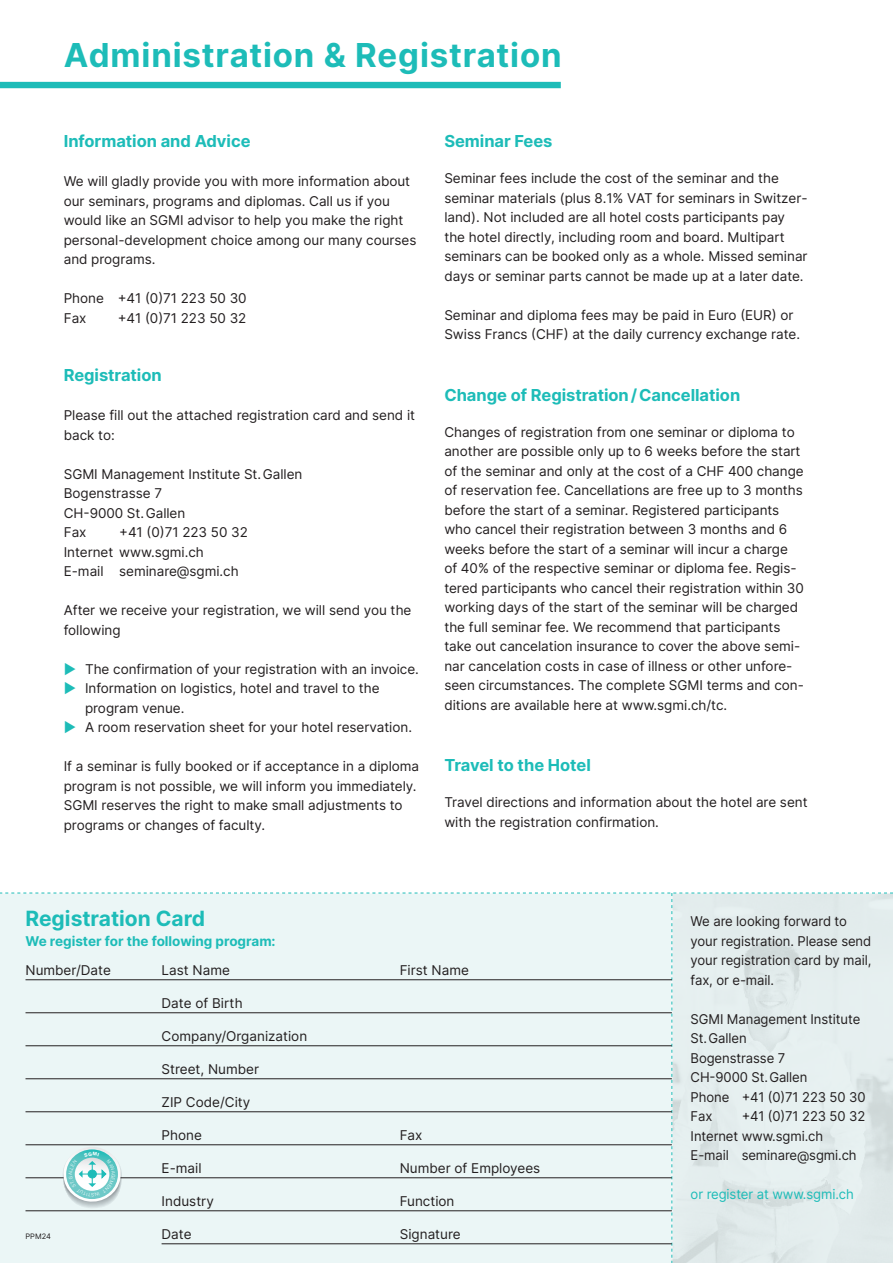
<style>
.page{position:relative;width:893px;height:1263px;background:#fff}
.page>*{position:absolute;margin:0;border:0;box-sizing:border-box;transform-origin:0 0}
.t1{font:700 33px "Inter";letter-spacing:.025em;color:#1dbcb8}
.t2{font:700 21px "Inter";color:#1dbcb8}
.t3{font:700 16.5px "Inter";letter-spacing:-.005em;color:#1dbcb8}
.t4{font:13.5px/19.5px "Inter";letter-spacing:-.005em;color:#231f20}
.t5{font:700 13.5px "Inter";color:#1dbcb8}
.t6{font:13.5px "Inter";letter-spacing:-.01em;color:#1dbcb8}
.t7{font:7.5px "Inter";color:#231f20}
.t8{font:300 4.8px "Akzidenz Grotesk";color:#fff;scale:.96 1}
.s1{color:#1dbcb8}
.s2{font-style:inherit}
</style>
<div class="page">
<div style="left:0;top:82px;width:561px;height:6px;background:#1dbcb8"></div>
<svg style="left:0;top:893px;width:893px;height:370px;background:#e4efef"></svg>
<h1 class="t1" style="left:64px;top:31px;width:499px">Administration &amp; Registration</h1>
<p class="t3" style="left:64px;top:129px;width:188px">Information and Advice</p>
<p class="t4" style="left:64px;top:171px;width:354px">We will gladly provide you with more information about our seminars, programs and diplomas. Call us if you would like an SGMI advisor to help you make the right personal-development choice among our many courses and programs.</p>
<p class="t4" style="left:64px;top:288px;width:184px">Phone +41 (0)71 223 50 30<br>Fax</p>
<p class="t4" style="left:118px;top:308px;width:130px">+41 (0)71 223 50 32</p>
<p class="t3" style="left:64px;top:363px;width:99px">Registration</p>
<p class="t4" style="left:64px;top:405px;width:353px">Please fill out the attached registration card and send it back to:</p>
<p class="t4" style="left:64px;top:464px;width:240px">SGMI Management Institute St.Gallen<br>Bogenstrasse 7<br>CH-9000 St.Gallen<br>Fax</p>
<p class="t4" style="left:64px;top:522px;width:186px;text-indent:55px">+41 (0)71 223 50 32<br>Internet www.sgmi.ch<br>E-mail seminare@sgmi.ch</p>
<p class="t4" style="left:64px;top:600px;width:349px">After we receive your registration, we will send you the following</p>
<p class="t4" style="left:64px;top:659px;width:357px"><span class="s1">▶</span> The confirmation of your registration with an invoice.</p>
<p class="t4" style="left:64px;top:678px;width:317px"><span class="s1">▶</span> Information on logistics, hotel and travel to the</p>
<p class="t4" style="left:85px;top:698px;width:101px">program venue.</p>
<p class="t4" style="left:64px;top:717px;width:350px"><span class="s1">▶</span> A room reservation sheet for your hotel reservation.</p>
<p class="t4" style="left:64px;top:756px;width:357px">If a seminar is fully booked or if acceptance in a diploma program is not possible, we will inform you immediately.<br>SGMI reserves the right to make small adjustments to programs or changes of faculty.</p>
<p class="t3" style="left:444px;top:129px;width:110px">Seminar Fees</p>
<p class="t4" style="left:444px;top:168px;width:365px">Seminar fees include the cost of the seminar and the seminar materials (plus <span class="s2">8.1</span>% VAT for seminars in Switzer&shy;land). Not included are all hotel costs participants pay the hotel directly, including room and board. Multipart seminars can be booked only as a whole. Missed seminar days or seminar parts cannot be made up at a later date.</p>
<p class="t4" style="left:444px;top:305px;width:357px">Seminar and diploma fees may be paid in Euro (EUR) or<br>Swiss Francs (CHF) at the daily currency exchange rate.</p>
<p class="t3" style="left:444px;top:383px;width:297px">Change of Registration / Cancellation</p>
<p class="t4" style="left:444px;top:422px;width:361px">Changes of registration from one seminar or diploma to another are possible only up to 6 weeks before the start of the seminar and only at the cost of a CHF <span class="s2">40</span>0 change of reservation fee. Cancellations are free up to 3 months before the start of a seminar. Registered participants who cancel their registration between 3 months and 6 weeks before the start of a seminar will incur a charge of 40% of the respective seminar or diploma fee. Regis&shy;tered participants who cancel their registration within 30 working days of the start of the seminar will be charged the full seminar fee. We recommend that participants take out cancelation insurance to cover the above semi&shy;nar cancelation costs in case of illness or other unfore&shy;seen circumstances. The complete SGMI terms and con&shy;ditions are available here at www.sgmi.ch/tc.</p>
<p class="t3" style="left:444px;top:753px;width:148px">Travel to the Hotel</p>
<p class="t4" style="left:444px;top:792px;width:365px">Travel directions and information about the hotel are sent with the registration confirmation.</p>
<h2 class="t2" style="left:26px;top:903px;width:181px">Registration Card</h2>
<p class="t5" style="left:26px;top:931px;width:252px">We register for the following program:</p>
<p class="t4" style="left:26px;top:960px;width:87px">Number/Date</p>
<p class="t4" style="left:162px;top:960px;width:70px">Last Name</p>
<p class="t4" style="left:400px;top:960px;width:71px">First Name</p>
<p class="t4" style="left:162px;top:993px;width:83px">Date of Birth</p>
<p class="t4" style="left:162px;top:1026px;width:147px">Company/Organization</p>
<p class="t4" style="left:162px;top:1059px;width:99px">Street, Number</p>
<p class="t4" style="left:162px;top:1092px;width:90px">ZIP Code/City</p>
<p class="t4" style="left:162px;top:1125px;width:42px">Phone</p>
<p class="t4" style="left:400px;top:1125px;width:24px">Fax</p>
<p class="t4" style="left:162px;top:1158px;width:42px">E-mail</p>
<p class="t4" style="left:400px;top:1158px;width:142px">Number of Employees</p>
<p class="t4" style="left:162px;top:1191px;width:54px">Industry</p>
<p class="t4" style="left:400px;top:1191px;width:56px">Function</p>
<p class="t7" style="left:26px;top:1231px;width:27px">PPM24</p>
<p class="t4" style="left:162px;top:1224px;width:32px">Date</p>
<p class="t4" style="left:400px;top:1224px;width:62px">Signature</p>
<p class="t8" style="left:68px;top:1175px;width:5px;rotate:-90deg">A</p>
<p class="t7" style="left:37px;top:1231px;width:17px">M22</p>
<p class="t4" style="left:691px;top:911px;width:182px">We are looking forward to your registration. Please send your registration card by mail, fax, or e-mail.</p>
<p class="t4" style="left:691px;top:1009px;width:176px">SGMI Management Institute<br>St.Gallen<br>Bogenstrasse 7<br>CH-9000 St.Gallen<br>Phone +41 (0)71 223 50 30<br>Fax</p>
<p class="t4" style="left:691px;top:1106px;width:176px;text-indent:51px">+41 (0)71 223 50 32<br>Internet www.sgmi.ch<br>E-mail seminare@sgmi.ch</p>
<p class="t6" style="left:691px;top:1184px;width:165px">or register at www.sgmi.ch</p>
</div>
